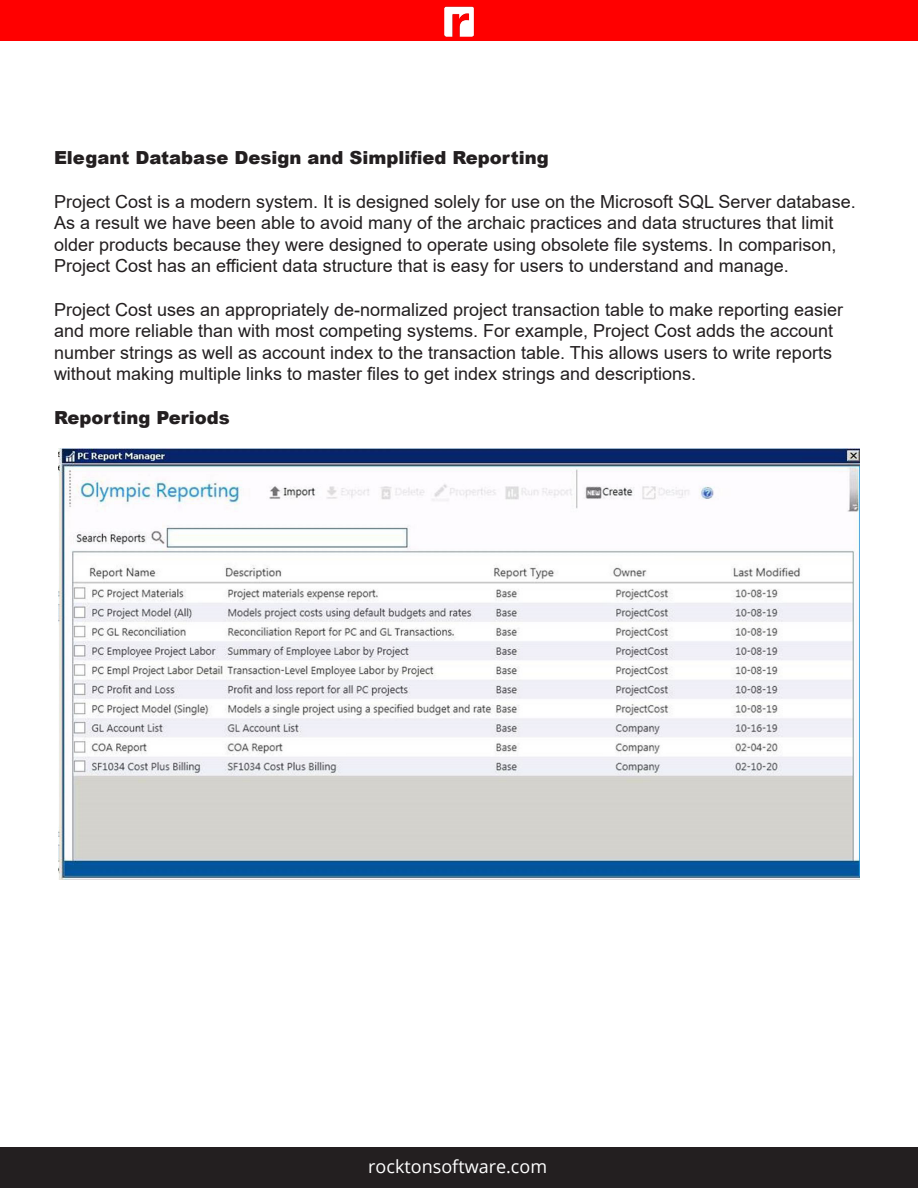
<style>
.page{position:relative;width:918px;height:1188px;background:#fff}
.page>*{position:absolute;margin:0;border:0;box-sizing:border-box;transform-origin:0 0}
.t1{font:18px/21.6px "Arial";color:#231f20}
.t2{font:900 18px "Arial";color:#231f20}
.t3{font:18px "Open Sans";color:#fff}
</style>
<div class="page">
<div style="left:0;top:0;width:918px;height:41px;background:#f00"></div>
<img style="left:444px;top:6px;width:31px;height:30px">
<div style="left:0;top:1147px;width:918px;height:41px;background:#231f20"></div>
<img style="left:59px;top:449px;width:800px;height:431px">
<p class="t2" style="left:54px;top:145px;width:496px">Elegant Database Design and Simplified Reporting</p>
<p class="t1" style="left:54px;top:190px;width:803px">Project Cost is a modern system. It is designed solely for use on the Microsoft SQL Server database.<br>As a result we have been able to avoid many of the archaic practices and data structures that limit older products because they were designed to operate using obsolete file systems. In comparison, Project Cost has an efficient data structure that is easy for users to understand and manage.</p>
<p class="t1" style="left:54px;top:298px;width:791px">Project Cost uses an appropriately de-normalized project transaction table to make reporting easier and more reliable than with most competing systems. For example, Project Cost adds the account number strings as well as account index to the transaction table. This allows users to write reports without making multiple links to master files to get index strings and descriptions.</p>
<p class="t2" style="left:54px;top:404px;width:177px">Reporting Periods</p>
<p class="t3" style="left:368px;top:1154px;width:180px">rocktonsoftware.com</p>
</div>
